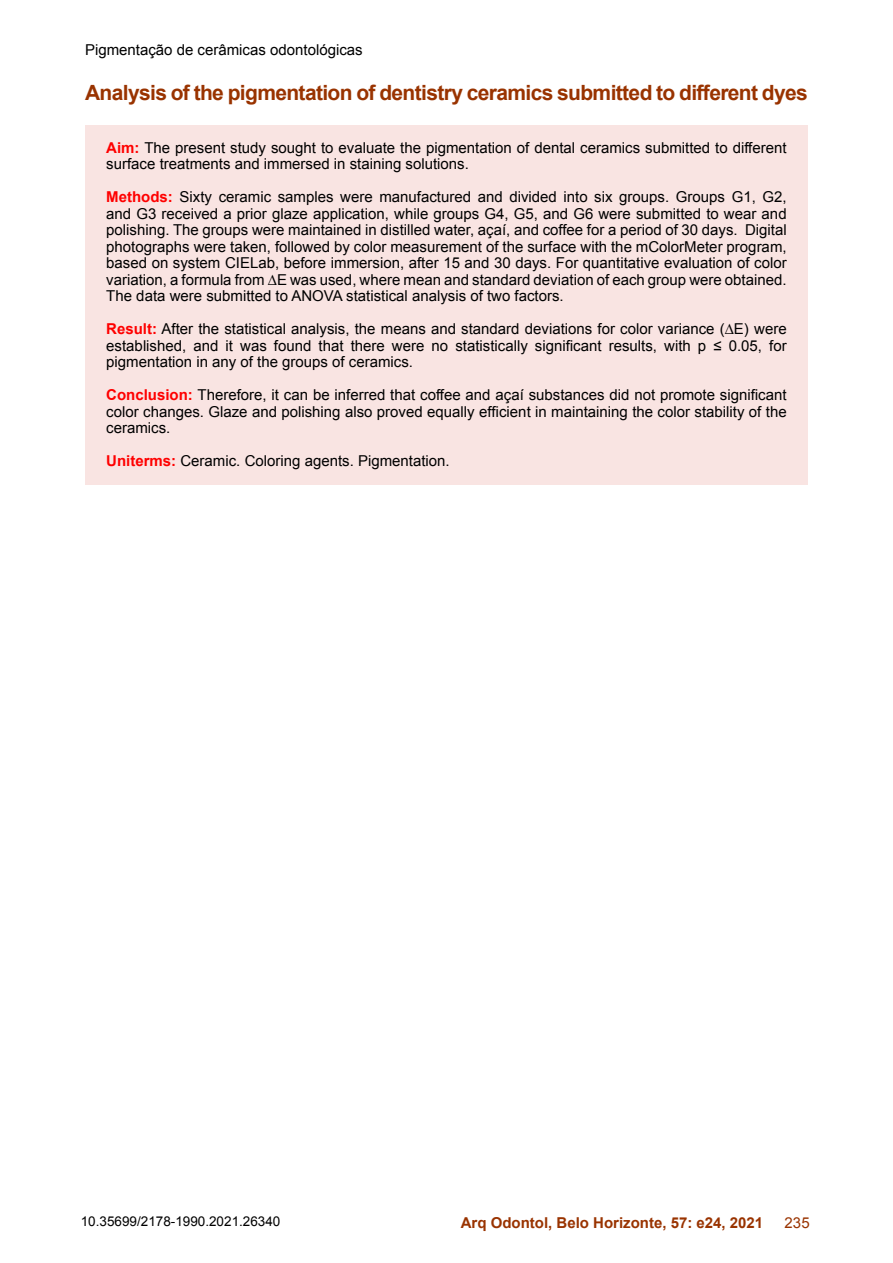
<style>
.page{position:relative;width:893px;height:1263px;background:#fff}
.page>*{position:absolute;margin:0;border:0;box-sizing:border-box;transform-origin:0 0}
.t1{font:700 21px "Arial";letter-spacing:-.03em;color:#930}
.t2{font:15px/16.5px "Arial";color:#000;text-align:justify}
.t3{font:700 15px "Arial";color:#930}
.t4{font:15px "Arial";color:#930}
.t5{font:13.5px "Arial";color:#000}
.s1{font-weight:700;color:#f00}
</style>
<div class="page">
<div style="left:85px;top:125px;width:723px;height:360px;background:#f9e4e2"></div>
<p class="t2" style="left:85px;top:42px;width:279px">Pigmentação de cerâmicas odontológicas</p>
<h1 class="t1" style="left:85px;top:79px;width:724px">Analysis of the pigmentation of dentistry ceramics submitted to different dyes</h1>
<p class="t2" style="left:106px;top:139px;width:682px"><span class="s1">Aim:</span> The present study sought to evaluate the pigmentation of dental ceramics submitted to different surface treatments and immersed in staining solutions.</p>
<p class="t2" style="left:106px;top:189px;width:682px"><span class="s1">Methods:</span> Sixty ceramic samples were manufactured and divided into six groups. Groups G1, G2, and G3 received a prior glaze application, while groups G4, G5, and G6 were submitted to wear and polishing. The groups were maintained in distilled water, açaí, and coffee for a period of 30 days. Digital photographs were taken, followed by color measurement of the surface with the mColorMeter program, based on system CIELab, before immersion, after 15 and 30 days. For quantitative evaluation of color variation, a formula from ∆E was used, where mean and standard deviation of each group were obtained.<br>The data were submitted to ANOVA statistical analysis of two factors.</p>
<p class="t2" style="left:106px;top:321px;width:682px"><span class="s1">Result:</span> After the statistical analysis, the means and standard deviations for color variance (∆E) were established, and it was found that there were no statistically significant results, with p ≤ 0.05, for pigmentation in any of the groups of ceramics.</p>
<p class="t2" style="left:106px;top:387px;width:682px"><span class="s1">Conclusion:</span> Therefore, it can be inferred that coffee and açaí substances did not promote significant color changes. Glaze and polishing also proved equally efficient in maintaining the color stability of the ceramics.</p>
<p class="t2" style="left:106px;top:453px;width:345px"><span class="s1">Uniterms:</span> Ceramic. Coloring agents. Pigmentation.</p>
<p class="t5" style="left:81px;top:1212px;width:201px">10.35699/2178-1990.2021.26340</p>
<p class="t3" style="left:461px;top:1213px;width:304px">Arq Odontol, Belo Horizonte, 57: e24, 2021</p>
<p class="t4" style="left:785px;top:1213px;width:27px">235</p>
</div>
